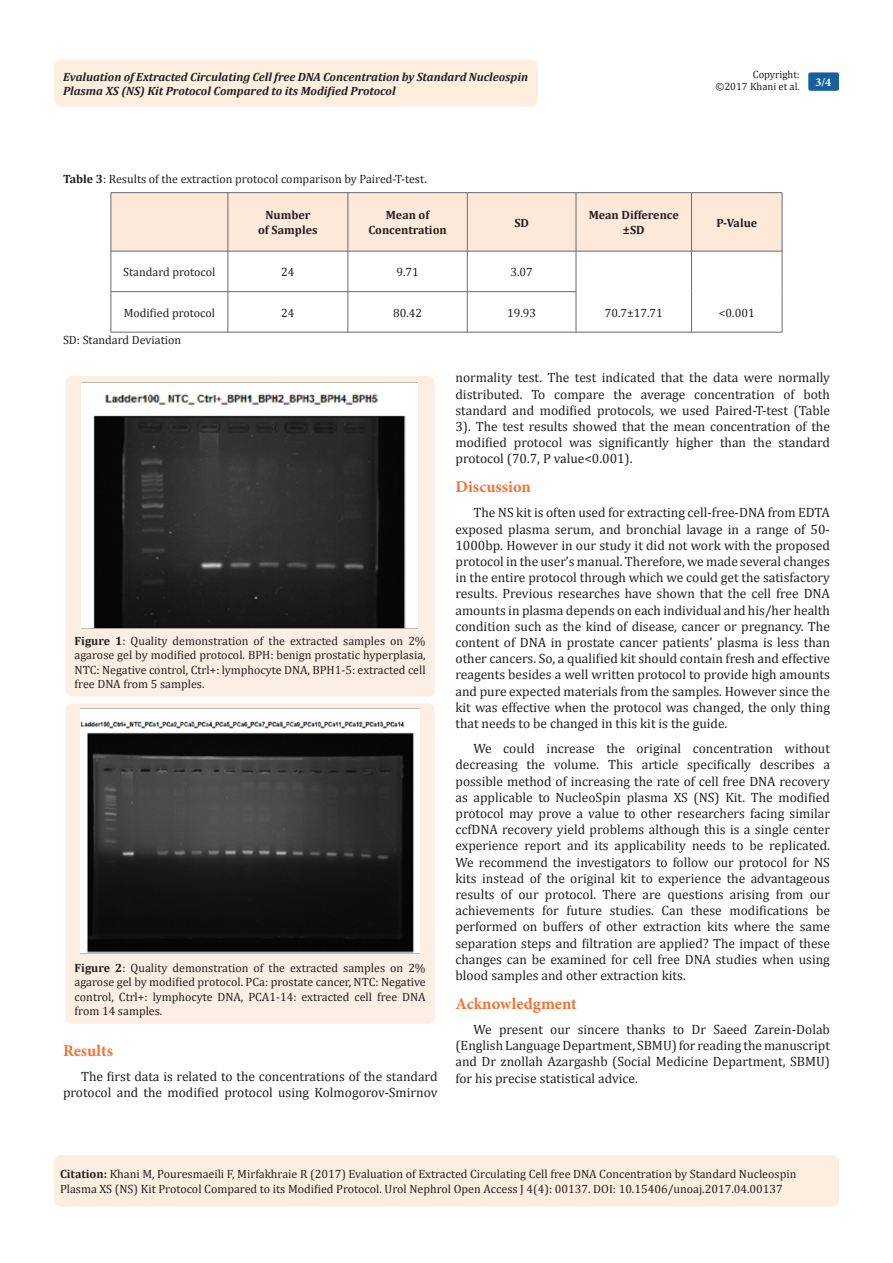
<style>
.page{position:relative;width:893px;height:1263px;background:#fff}
.page>*{position:absolute;margin:0;border:0;box-sizing:border-box;transform-origin:0 0}
.List_Paragraph{font:700 16.5px "Minion Pro";color:#f37331}
.t1{font:13.5px/16.2px "Cambria";color:#231f20;text-align:justify}
.Citation{font:12px/14.4px "Cambria";color:#231f20;text-align:justify}
.t2{font:italic 700 12px/14.4px "Cambria";color:#231f20}
.t3{font:700 12px/14.4px "Cambria";color:#231f20;text-align:center}
.t4{font:700 12px "Minion Pro";color:#fff}
.t5{font:10.5px/12.6px "Cambria";color:#231f20;text-align:right}
.s1{font-weight:700}
</style>
<div class="page">
<div style="left:54px;top:1155px;width:785px;height:51px;background:#feeee0;border-radius:7px"></div>
<div style="left:54px;top:60px;width:484px;height:46px;background:#feeee0;border-radius:8px"></div>
<div style="left:808px;top:72px;width:31px;height:19px;background:#18609d;border-radius:2px"></div>
<div style="left:112px;top:193px;width:670px;height:58px;background:#fde9d9"></div>
<hr style="left:111px;top:192px;width:117px;height:1px;background:#69696c">
<hr style="left:111px;top:193px;width:1px;height:58px;background:#69696c">
<hr style="left:228px;top:192px;width:120px;height:1px;background:#69696c">
<hr style="left:228px;top:193px;width:1px;height:58px;background:#69696c">
<hr style="left:348px;top:192px;width:119px;height:1px;background:#69696c">
<hr style="left:348px;top:193px;width:1px;height:58px;background:#69696c">
<hr style="left:467px;top:192px;width:109px;height:1px;background:#69696c">
<hr style="left:467px;top:193px;width:1px;height:58px;background:#69696c">
<hr style="left:576px;top:192px;width:115px;height:1px;background:#69696c">
<hr style="left:576px;top:193px;width:1px;height:58px;background:#69696c">
<hr style="left:691px;top:192px;width:91px;height:1px;background:#69696c">
<hr style="left:691px;top:193px;width:1px;height:58px;background:#69696c">
<hr style="left:782px;top:193px;width:1px;height:58px;background:#69696c">
<hr style="left:111px;top:251px;width:117px;height:1px;background:#69696c">
<hr style="left:111px;top:251px;width:1px;height:41px;background:#69696c">
<hr style="left:228px;top:251px;width:120px;height:1px;background:#69696c">
<hr style="left:228px;top:251px;width:1px;height:41px;background:#69696c">
<hr style="left:348px;top:251px;width:119px;height:1px;background:#69696c">
<hr style="left:348px;top:251px;width:1px;height:41px;background:#69696c">
<hr style="left:467px;top:251px;width:109px;height:1px;background:#69696c">
<hr style="left:467px;top:251px;width:1px;height:41px;background:#69696c">
<hr style="left:576px;top:251px;width:115px;height:1px;background:#69696c">
<hr style="left:576px;top:251px;width:1px;height:41px;background:#69696c">
<hr style="left:691px;top:251px;width:91px;height:1px;background:#69696c">
<hr style="left:691px;top:251px;width:1px;height:41px;background:#69696c">
<hr style="left:782px;top:251px;width:1px;height:41px;background:#69696c">
<hr style="left:111px;top:291px;width:117px;height:1px;background:#69696c">
<hr style="left:111px;top:292px;width:1px;height:40px;background:#69696c">
<hr style="left:228px;top:291px;width:120px;height:1px;background:#69696c">
<hr style="left:228px;top:292px;width:1px;height:40px;background:#69696c">
<hr style="left:348px;top:291px;width:119px;height:1px;background:#69696c">
<hr style="left:348px;top:292px;width:1px;height:40px;background:#69696c">
<hr style="left:467px;top:291px;width:109px;height:1px;background:#69696c">
<hr style="left:467px;top:292px;width:1px;height:40px;background:#69696c">
<hr style="left:576px;top:292px;width:1px;height:40px;background:#69696c">
<hr style="left:691px;top:292px;width:1px;height:40px;background:#69696c">
<hr style="left:782px;top:292px;width:1px;height:40px;background:#69696c">
<hr style="left:111px;top:332px;width:117px;height:1px;background:#69696c">
<hr style="left:228px;top:332px;width:120px;height:1px;background:#69696c">
<hr style="left:348px;top:332px;width:119px;height:1px;background:#69696c">
<hr style="left:467px;top:332px;width:109px;height:1px;background:#69696c">
<hr style="left:576px;top:332px;width:115px;height:1px;background:#69696c">
<hr style="left:691px;top:332px;width:91px;height:1px;background:#69696c">
<div style="left:66px;top:376px;width:369px;height:320px;background:#fdeee3;border-radius:7px"></div>
<img style="left:82px;top:382px;width:335px;height:246px">
<div style="left:66px;top:703px;width:369px;height:321px;background:#fdeee3;border-radius:7px"></div>
<img style="left:80px;top:708px;width:339px;height:245px">
<p class="t5" style="left:715px;top:68px;width:86px">Copyright:<br>©2017 Khani et al.</p>
<p class="t2" style="left:63px;top:69px;width:466px">Evaluation of Extracted Circulating Cell free DNA Concentration by Standard Nucleospin<br>Plasma XS (NS) Kit Protocol Compared to its Modified Protocol</p>
<p class="t4" style="left:815px;top:74px;width:17px">3/4</p>
<p class="Citation" style="left:63px;top:172px;width:365px"><span class="s1">Table 3</span>: Results of the extraction protocol comparison by Paired-T-test.</p>
<p class="t3" style="left:265px;top:208px;width:46px">Number</p>
<p class="t3" style="left:258px;top:222px;width:61px">of Samples</p>
<p class="t3" style="left:368px;top:208px;width:80px">Mean of<br>Concentration</p>
<p class="t3" style="left:514px;top:215px;width:16px">SD</p>
<p class="t3" style="left:589px;top:208px;width:92px">Mean Difference</p>
<p class="t3" style="left:623px;top:222px;width:23px">±SD</p>
<p class="t3" style="left:716px;top:215px;width:42px">P-Value</p>
<p class="Citation" style="left:123px;top:265px;width:94px">Standard protocol</p>
<p class="Citation" style="left:281px;top:265px;width:15px">24</p>
<p class="Citation" style="left:396px;top:265px;width:24px">9.71</p>
<p class="Citation" style="left:510px;top:265px;width:24px">3.07</p>
<p class="Citation" style="left:124px;top:305px;width:93px">Modified protocol</p>
<p class="Citation" style="left:281px;top:305px;width:15px">24</p>
<p class="Citation" style="left:393px;top:305px;width:31px">80.42</p>
<p class="Citation" style="left:507px;top:305px;width:31px">19.93</p>
<p class="Citation" style="left:605px;top:305px;width:60px">70.7±17.71</p>
<p class="Citation" style="left:719px;top:305px;width:37px">&lt;0.001</p>
<p class="Citation" style="left:63px;top:333px;width:120px">SD: Standard Deviation</p>
<p class="Citation" style="left:75px;top:633px;width:352px"><span class="s1">Figure 1</span>: Quality demonstration of the extracted samples on 2% agarose gel by modified protocol. BPH: benign prostatic hyperplasia, NTC: Negative control, Ctrl+: lymphocyte DNA, BPH1-5: extracted cell free DNA from 5 samples.</p>
<p class="Citation" style="left:75px;top:961px;width:352px"><span class="s1">Figure 2</span>: Quality demonstration of the extracted samples on 2% agarose gel by modified protocol. PCa: prostate cancer, NTC: Negative control, Ctrl+: lymphocyte DNA, PCA1-14: extracted cell free DNA from 14 samples.</p>
<p class="List_Paragraph" style="left:63px;top:1039px;width:51px">Results</p>
<p class="t1" style="left:63px;top:1068px;width:376px;text-align:right">The first data is related to the concentrations of the standard protocol and the modified protocol using Kolmogorov-Smirnov</p>
<p class="t1" style="left:455px;top:370px;width:376px">normality test. The test indicated that the data were normally distributed. To compare the average concentration of both standard and modified protocols, we used Paired-T-test (Table 3). The test results showed that the mean concentration of the modified protocol was significantly higher than the standard protocol (70.7, P value&lt;0.001).</p>
<p class="List_Paragraph" style="left:455px;top:475px;width:77px">Discussion</p>
<p class="t1" style="left:455px;top:505px;width:376px;text-indent:18px">The NS kit is often used for extracting cell-free-DNA from EDTA exposed plasma serum, and bronchial lavage in a range of 50- 1000bp. However in our study it did not work with the proposed protocol in the user’s manual. Therefore, we made several changes in the entire protocol through which we could get the satisfactory results. Previous researches have shown that the cell free DNA amounts in plasma depends on each individual and his/her health condition such as the kind of disease, cancer or pregnancy. The content of DNA in prostate cancer patients’ plasma is less than other cancers. So, a qualified kit should contain fresh and effective reagents besides a well written protocol to provide high amounts and pure expected materials from the samples. However since the kit was effective when the protocol was changed, the only thing that needs to be changed in this kit is the guide.</p>
<p class="t1" style="left:455px;top:740px;width:376px;text-indent:18px">We could increase the original concentration without decreasing the volume. This article specifically describes a possible method of increasing the rate of cell free DNA recovery as applicable to NucleoSpin plasma XS (NS) Kit. The modified protocol may prove a value to other researchers facing similar ccfDNA recovery yield problems although this is a single center experience report and its applicability needs to be replicated.<br>We recommend the investigators to follow our protocol for NS kits instead of the original kit to experience the advantageous results of our protocol. There are questions arising from our achievements for future studies. Can these modifications be performed on buffers of other extraction kits where the same separation steps and filtration are applied? The impact of these changes can be examined for cell free DNA studies when using blood samples and other extraction kits.</p>
<p class="List_Paragraph" style="left:455px;top:992px;width:123px">Acknowledgment</p>
<p class="t1" style="left:455px;top:1021px;width:376px;text-indent:18px">We present our sincere thanks to Dr Saeed Zarein-Dolab (English Language Department, SBMU) for reading the manuscript and Dr znollah Azargashb (Social Medicine Department, SBMU) for his precise statistical advice.</p>
<p class="Citation" style="left:60px;top:1167px;width:738px"><span class="s1">Citation:</span> Khani M, Pouresmaeili F, Mirfakhraie R (2017) Evaluation of Extracted Circulating Cell free DNA Concentration by Standard Nucleospin<br>Plasma XS (NS) Kit Protocol Compared to its Modified Protocol. Urol Nephrol Open Access J 4(4): 00137. DOI: 10.15406/unoaj.2017.04.00137</p>
</div>
